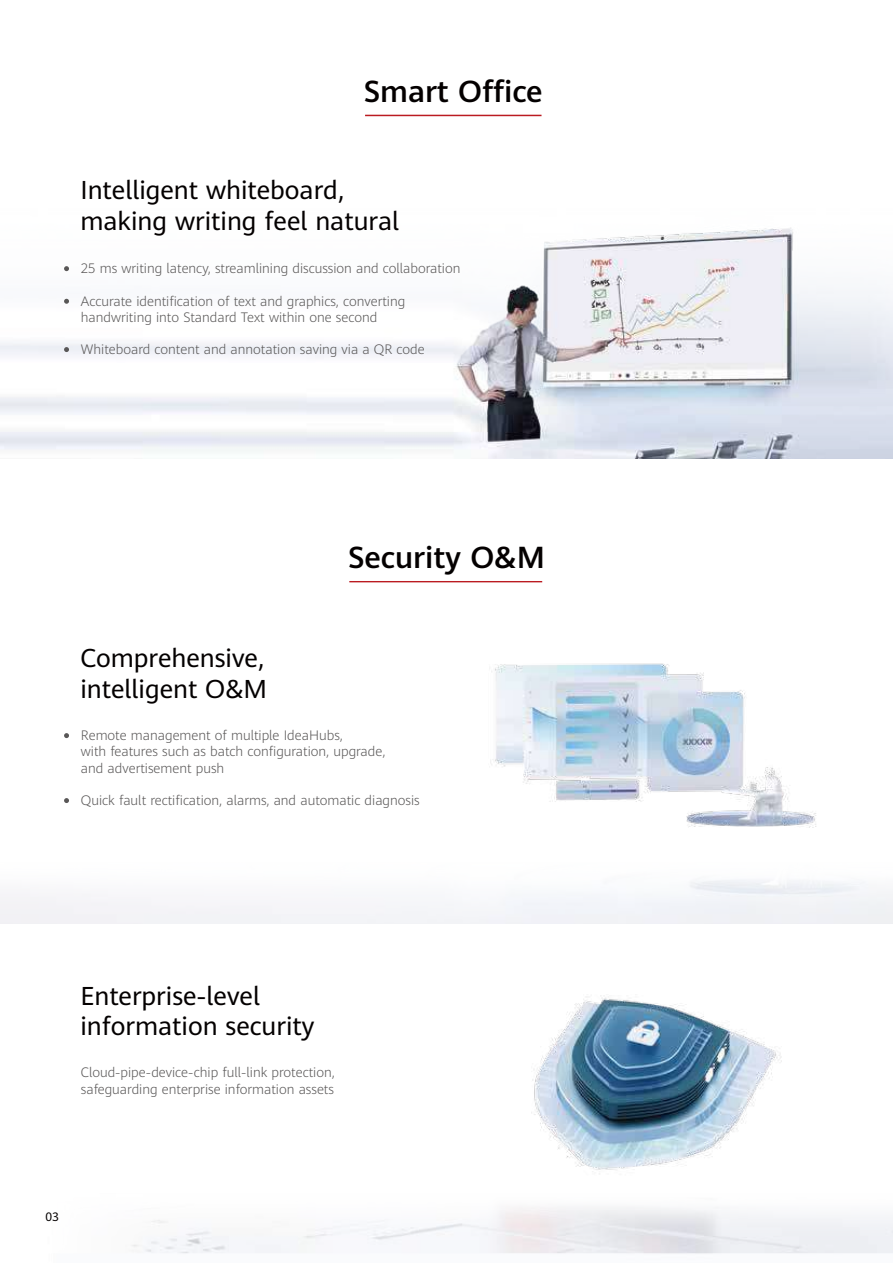
<style>
.page{position:relative;width:893px;height:1263px;background:#fff}
.page>*{position:absolute;margin:0;border:0;box-sizing:border-box;transform-origin:0 0}
.t1{font:500 30px "Huawei Sans";color:#040000}
.t2{font:25.5px/30.6px "Huawei Sans";color:#040000}
.t3{font:300 13.5px/16.2px "Huawei Sans";color:#595757}
.t4{font:12px "Huawei Sans";color:#040000}
</style>
<div class="page">
<hr style="left:349px;top:581px;width:193px;height:1px;background:#bb1b21">
<img style="left:131px;top:995px;width:762px;height:259px">
<img style="left:0;top:227px;width:893px;height:232px">
<img style="left:0;top:663px;width:893px;height:261px">
<hr style="left:365px;top:115px;width:176px;height:1px;background:#bb1b21">
<svg style="left:64px;top:266px;width:5px;height:5px"></svg>
<svg style="left:64px;top:299px;width:5px;height:5px"></svg>
<svg style="left:64px;top:347px;width:5px;height:5px"></svg>
<svg style="left:64px;top:733px;width:5px;height:5px"></svg>
<svg style="left:64px;top:798px;width:5px;height:5px"></svg>
<h1 class="t1" style="left:364px;top:70px;width:180px">Smart Office</h1>
<h2 class="t2" style="left:80px;top:174px;width:320px">Intelligent whiteboard, making writing feel natural</h2>
<p class="t3" style="left:81px;top:260px;width:381px">25 ms writing latency, streamlining discussion and collaboration</p>
<p class="t3" style="left:81px;top:292px;width:326px">Accurate identification of text and graphics, converting handwriting into Standard Text within one second</p>
<p class="t3" style="left:81px;top:341px;width:345px">Whiteboard content and annotation saving via a QR code</p>
<h1 class="t1" style="left:348px;top:536px;width:198px">Security O&amp;M</h1>
<h2 class="t2" style="left:80px;top:642px;width:188px">Comprehensive, intelligent O&amp;M</h2>
<p class="t3" style="left:81px;top:727px;width:306px">Remote management of multiple IdeaHubs,<br>with features such as batch configuration, upgrade, and advertisement push</p>
<p class="t3" style="left:81px;top:791px;width:340px">Quick fault rectification, alarms, and automatic diagnosis</p>
<h2 class="t2" style="left:80px;top:979px;width:235px">Enterprise-level information security</h2>
<p class="t3" style="left:81px;top:1064px;width:255px">Cloud-pipe-device-chip full-link protection, safeguarding enterprise information assets</p>
<p class="t4" style="left:45px;top:1208px;width:15px">03</p>
</div>
